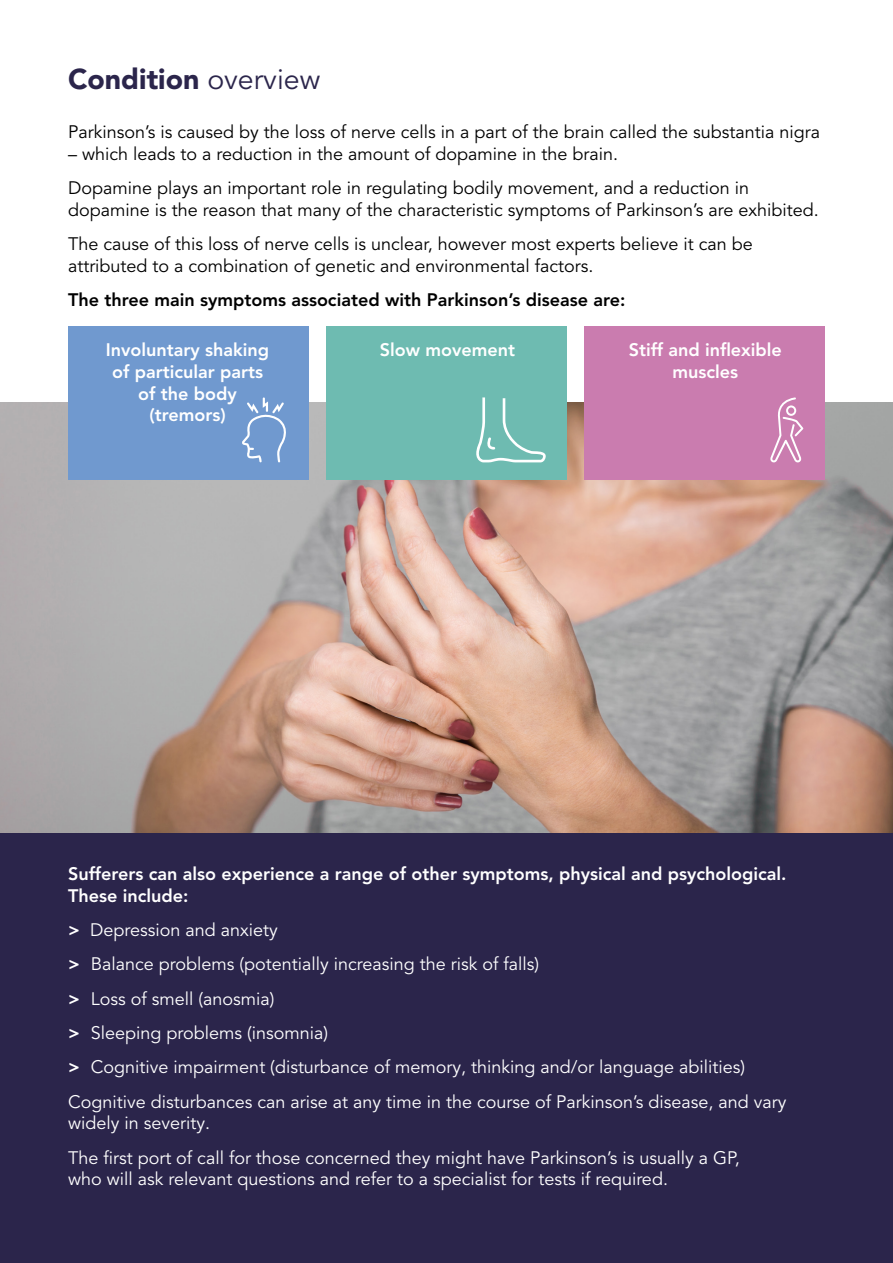
<style>
.page{position:relative;width:893px;height:1263px;background:#fff}
.page>*{position:absolute;margin:0;border:0;box-sizing:border-box;transform-origin:0 0}
.Sub-Heading{font:900 28.5px "Avenir LT Pro";color:#2b254b}
.text_black{font:18px/21.6px "Avenir LT Pro";color:#fff}
.text_black-2{font:18px/21.6px "Avenir LT Pro";color:#000}
.text_black-3{font:800 18px/21.6px "Avenir LT Pro";color:#fff;text-align:center}
.text_black-4{font:800 18px "Avenir LT Pro";color:#000}
.s1{font-weight:400}
.s2{font-weight:800}
</style>
<div class="page">
<div style="left:0;top:832px;width:893px;height:431px;background:#2b254b"></div>
<img style="left:0;top:403px;width:893px;height:429px">
<div style="left:68px;top:326px;width:241px;height:153px;background:#7099cf"></div>
<div style="left:326px;top:326px;width:241px;height:153px;background:#6ebbb1"></div>
<div style="left:584px;top:326px;width:241px;height:153px;background:#ca7caf"></div>
<svg style="left:476px;top:397px;width:70px;height:65px"></svg>
<svg style="left:242px;top:397px;width:44px;height:65px"></svg>
<svg style="left:770px;top:397px;width:33px;height:65px"></svg>
<p class="Sub-Heading" style="left:68px;top:62px;width:254px">Condition <span class="s1">overview</span></p>
<p class="text_black-2" style="left:68px;top:122px;width:754px">Parkinson’s is caused by the loss of nerve cells in a part of the brain called the substantia nigra</p>
<p class="text_black-2" style="left:68px;top:143px;width:552px">– which leads to a reduction in the amount of dopamine in the brain.</p>
<p class="text_black-2" style="left:68px;top:178px;width:752px">Dopamine plays an important role in regulating bodily movement, and a reduction in dopamine is the reason that many of the characteristic symptoms of Parkinson’s are exhibited.</p>
<p class="text_black-2" style="left:68px;top:234px;width:686px">The cause of this loss of nerve cells is unclear, however most experts believe it can be attributed to a combination of genetic and environmental factors.</p>
<p class="text_black-4" style="left:68px;top:289px;width:559px">The three main symptoms associated with Parkinson’s disease are:</p>
<p class="text_black-3" style="left:106px;top:339px;width:165px">Involuntary shaking of particular parts of the body (tremors)</p>
<p class="text_black-3" style="left:380px;top:339px;width:137px">Slow movement</p>
<p class="text_black-3" style="left:629px;top:339px;width:155px">Stiff and inflexible muscles</p>
<p class="text_black-3" style="left:68px;top:863px;width:720px;text-align:left">Sufferers can also experience a range of other symptoms, physical and psychological.<br>These include:</p>
<p class="text_black" style="left:68px;top:919px;width:211px"><span class="s2">&gt;</span> Depression and anxiety</p>
<p class="text_black" style="left:68px;top:954px;width:473px"><span class="s2">&gt;</span> Balance problems (potentially increasing the risk of falls)</p>
<p class="text_black" style="left:68px;top:988px;width:208px"><span class="s2">&gt;</span> Loss of smell (anosmia)</p>
<p class="text_black" style="left:68px;top:1022px;width:262px"><span class="s2">&gt;</span> Sleeping problems (insomnia)</p>
<p class="text_black" style="left:68px;top:1057px;width:678px"><span class="s2">&gt;</span> Cognitive impairment (disturbance of memory, thinking and/or language abilities)</p>
<p class="text_black" style="left:68px;top:1091px;width:720px">Cognitive disturbances can arise at any time in the course of Parkinson’s disease, and vary widely in severity.</p>
<p class="text_black" style="left:68px;top:1147px;width:673px">The first port of call for those concerned they might have Parkinson’s is usually a GP, who will ask relevant questions and refer to a specialist for tests if required.</p>
</div>
